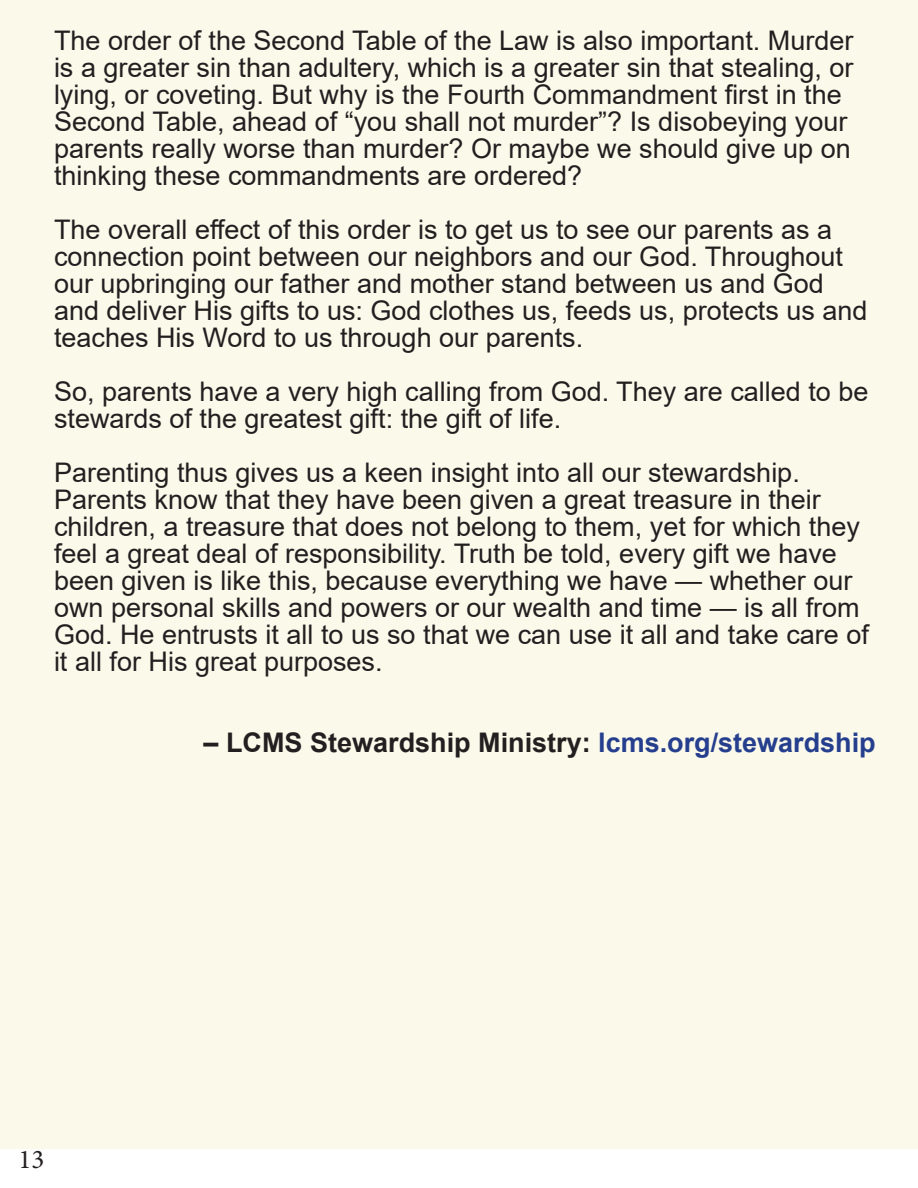
<style>
.page{position:relative;width:918px;height:1188px;background:#fff}
.page>*{position:absolute;margin:0;border:0;box-sizing:border-box;transform-origin:0 0}
.t1{font:27px/27px "Arial";color:#231f20}
.t2{font:700 27px "Arial";color:#231f20}
.t3{font:27px "Minion Pro";color:#231f20}
.s1{color:#253f8e}
</style>
<div class="page">
<div style="left:0;top:0;width:918px;height:1148px;background:#faf9ea"></div>
<p class="t1" style="left:54px;top:27px;width:801px">The order of the Second Table of the Law is also important. Murder is a greater sin than adultery, which is a greater sin that stealing, or lying, or coveting. But why is the Fourth Commandment fi rst in the Second Table, ahead of “you shall not murder”? Is disobeying your parents really worse than murder? Or maybe we should give up on thinking these commandments are ordered?</p>
<p class="t1" style="left:54px;top:216px;width:815px">The overall effect of this order is to get us to see our parents as a connection point between our neighbors and our God. Throughout our upbringing our father and mother stand between us and God and deliver His gifts to us: God clothes us, feeds us, protects us and teaches His Word to us through our parents.</p>
<p class="t1" style="left:54px;top:378px;width:816px">So, parents have a very high calling from God. They are called to be stewards of the greatest gift: the gift of life.</p>
<p class="t1" style="left:54px;top:459px;width:747px">Parenting thus gives us a keen insight into all our stewardship.</p>
<p class="t1" style="left:54px;top:486px;width:768px">Parents know that they have been given a great treasure in their</p>
<p class="t1" style="left:54px;top:513px;width:816px">children, a treasure that does not belong to them, yet for which they feel a great deal of responsibility. Truth be told, every gift we have been given is like this, because everything we have — whether our own personal skills and powers or our wealth and time — is all from God. He entrusts it all to us so that we can use it all and take care of it all for His great purposes.</p>
<p class="t2" style="left:204px;top:724px;width:674px">– LCMS Stewardship Ministry: <span class="s1">lcms.org/stewardship</span></p>
<p class="t3" style="left:18px;top:1141px;width:27px">13</p>
</div>
